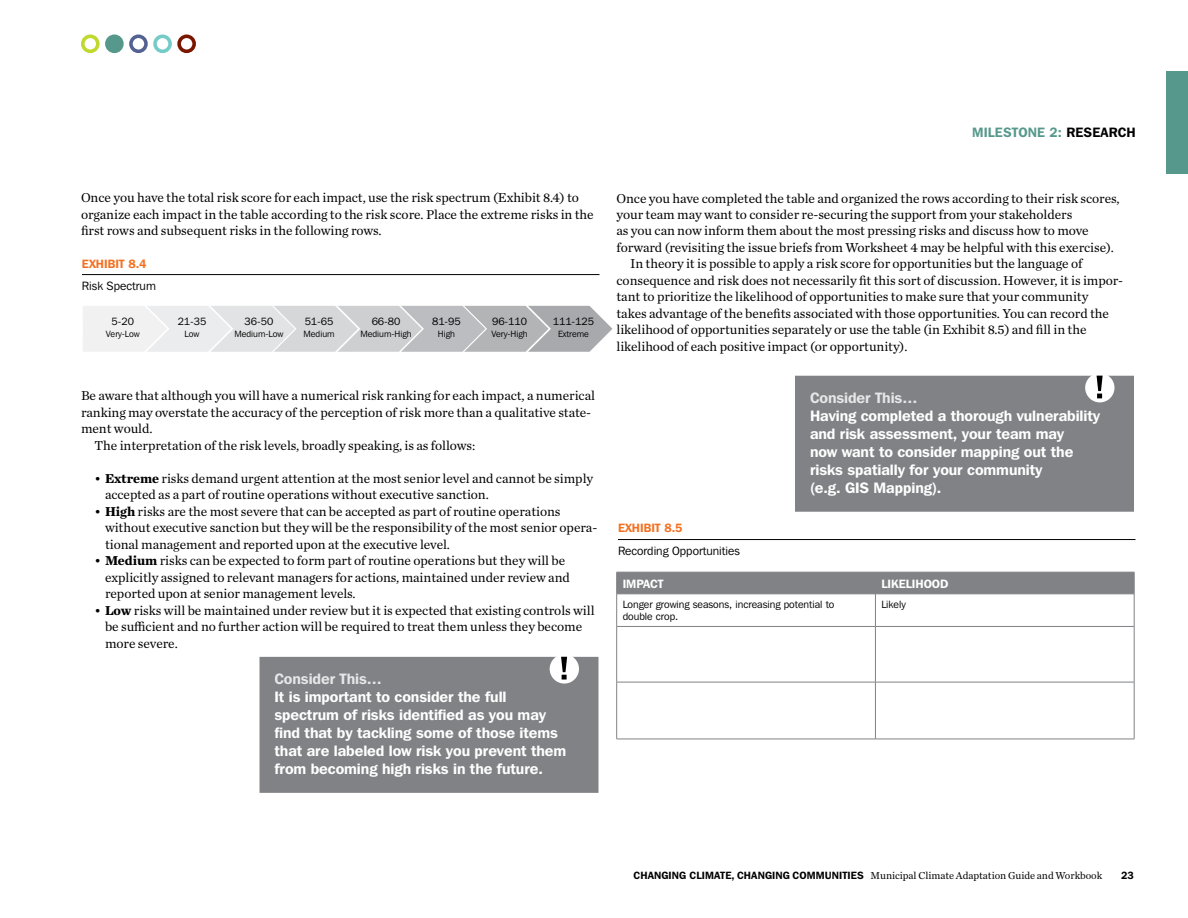
<style>
.page{position:relative;width:1188px;height:918px;background:#fff}
.page>*{position:absolute;margin:0;border:0;box-sizing:border-box;transform-origin:0 0}
.t1{font:600 15px/18px "Franklin Gothic IT Cby BT";letter-spacing:-.005em;color:#fff}
.t2{font:600 15px "Franklin Gothic IT Cby BT";letter-spacing:-.005em;color:#e6e7e8}
.t3{font:13.5px/16.5px "Chronicle Text G1";letter-spacing:-.005em;color:#000}
.t4{font:600 13.5px "Franklin Gothic IT Cby BT";letter-spacing:.01em;color:#56998c}
.t5{font:12px "Franklin Gothic IT Cby BT";color:#000}
.t6{font:600 12px "Franklin Gothic IT Cby BT";color:#f37021}
.t7{font:600 12px "Franklin Gothic IT Cby BT";color:#fff}
.t8{font:10.5px/12.6px "Franklin Gothic IT Cby BT";color:#000}
.t9{font:10.5px "Chronicle Text G1";letter-spacing:-.005em;color:#000}
.t10{font:600 10.5px "Franklin Gothic IT Cby BT";color:#000}
.t11{font:9px "Franklin Gothic IT Cby BT";color:#000}
.s1{color:#000}
.s2{font-weight:700}
.s3{font-family:"Franklin Gothic IT Cby BT";font-weight:600}
</style>
<div class="page">
<div style="left:1166px;top:71px;width:22px;height:103px;background:#56998c"></div>
<hr style="left:618px;top:539px;width:518px;height:1px;background:#000">
<hr style="left:82px;top:274px;width:517px;height:1px;background:#000">
<svg style="left:83px;top:306px;width:529px;height:46px"></svg>
<div style="left:267px;top:664px;width:324px;height:121px;background:#808285"></div>
<div style="left:260px;top:657px;width:338px;height:136px;border:15px solid #808285"></div>
<div style="left:550px;top:654px;width:29px;height:30px;background:#fff;border-radius:50%"></div>
<svg style="left:561px;top:657px;width:6px;height:23px"></svg>
<div style="left:802px;top:383px;width:324px;height:121px;background:#808285"></div>
<div style="left:795px;top:376px;width:339px;height:136px;border:15px solid #808285"></div>
<div style="left:1085px;top:373px;width:30px;height:29px;background:#fff;border-radius:50%"></div>
<svg style="left:1097px;top:376px;width:6px;height:22px"></svg>
<div style="left:616px;top:572px;width:519px;height:22px;background:#808285"></div>
<hr style="left:616px;top:594px;width:259px;height:1px;background:#808285">
<hr style="left:616px;top:594px;width:1px;height:32px;background:#808285">
<hr style="left:875px;top:594px;width:259px;height:1px;background:#808285">
<hr style="left:875px;top:594px;width:1px;height:32px;background:#808285">
<hr style="left:1134px;top:594px;width:1px;height:32px;background:#808285">
<hr style="left:616px;top:626px;width:259px;height:1px;background:#808285">
<hr style="left:616px;top:627px;width:1px;height:55px;background:#808285">
<hr style="left:875px;top:626px;width:259px;height:1px;background:#808285">
<hr style="left:875px;top:627px;width:1px;height:55px;background:#808285">
<hr style="left:1134px;top:627px;width:1px;height:55px;background:#808285">
<hr style="left:616px;top:682px;width:259px;height:1px;background:#808285">
<hr style="left:616px;top:682px;width:1px;height:57px;background:#808285">
<hr style="left:875px;top:682px;width:259px;height:1px;background:#808285">
<hr style="left:875px;top:682px;width:1px;height:57px;background:#808285">
<hr style="left:1134px;top:682px;width:1px;height:57px;background:#808285">
<hr style="left:616px;top:739px;width:259px;height:1px;background:#808285">
<hr style="left:875px;top:739px;width:259px;height:1px;background:#808285">
<div style="left:81px;top:34px;width:19px;height:19px;border:4px solid #c1d82f;border-radius:50%"></div>
<div style="left:177px;top:34px;width:19px;height:19px;border:4px solid #7a1600;border-radius:50%"></div>
<div style="left:107px;top:36px;width:15px;height:15px;background:#56998c;border-radius:50%"></div>
<div style="left:105px;top:34px;width:19px;height:19px;border:4px solid #56998c;border-radius:50%"></div>
<div style="left:153px;top:34px;width:19px;height:19px;border:4px solid #74cbc8;border-radius:50%"></div>
<div style="left:129px;top:34px;width:19px;height:19px;border:4px solid #546292;border-radius:50%"></div>
<p class="t4" style="left:972px;top:124px;width:165px">Milestone 2: <span class="s1">research</span></p>
<p class="t3" style="left:81px;top:189px;width:514px">Once you have the total risk score for each impact, use the risk spectrum (Exhibit 8.4) to organize each impact in the table according to the risk score. Place the extreme risks in the first rows and subsequent risks in the following rows.</p>
<p class="t6" style="left:82px;top:256px;width:66px">EXHI BIT 8.4</p>
<p class="t5" style="left:82px;top:278px;width:75px">Risk Spectrum</p>
<p class="t8" style="left:112px;top:315px;width:24px">5-20</p>
<p class="t11" style="left:106px;top:328px;width:35px">Very-Low</p>
<p class="t8" style="left:178px;top:315px;width:30px">21-35</p>
<p class="t11" style="left:185px;top:328px;width:16px">Low</p>
<p class="t8" style="left:245px;top:315px;width:30px">36-50</p>
<p class="t11" style="left:234px;top:328px;width:51px">Medium-Low</p>
<p class="t8" style="left:305px;top:315px;width:30px">51-65</p>
<p class="t11" style="left:304px;top:328px;width:33px">Medium</p>
<p class="t8" style="left:372px;top:315px;width:30px">66-80</p>
<p class="t11" style="left:360px;top:328px;width:53px">Medium-High</p>
<p class="t8" style="left:432px;top:315px;width:30px">81-95</p>
<p class="t11" style="left:438px;top:328px;width:19px">High</p>
<p class="t8" style="left:492px;top:315px;width:36px">96-110</p>
<p class="t11" style="left:492px;top:328px;width:38px">Very-High</p>
<p class="t8" style="left:553px;top:315px;width:43px">111-125</p>
<p class="t11" style="left:558px;top:328px;width:32px">Extreme</p>
<p class="t3" style="left:81px;top:387px;width:515px">Be aware that although you will have a numerical risk ranking for each impact, a numerical</p>
<p class="t3" style="left:81px;top:403px;width:512px">ranking may overstate the accuracy of the perception of risk more than a qualitative state-</p>
<p class="t3" style="left:81px;top:420px;width:73px">ment would.</p>
<p class="t3" style="left:95px;top:436px;width:382px">The interpretation of the risk levels, broadly speaking, is as follows:</p>
<p class="t3" style="left:105px;top:469px;width:490px;text-indent:-11px">• <span class="s2">Extreme</span> risks demand urgent attention at the most senior level and cannot be simply accepted as a part of routine operations without executive sanction.</p>
<p class="t3" style="left:105px;top:502px;width:494px;text-indent:-11px">• <span class="s2">High</span> risks are the most severe that can be accepted as part of routine operations without executive sanction but they will be the responsibility of the most senior opera&shy;tional management and reported upon at the executive level.</p>
<p class="t3" style="left:105px;top:552px;width:466px;text-indent:-11px">• <span class="s2">Medium</span> risks can be expected to form part of routine operations but they will be explicitly assigned to relevant managers for actions, maintained under review and reported upon at senior management levels.</p>
<p class="t3" style="left:105px;top:601px;width:491px;text-indent:-11px">• <span class="s2">Low</span> risks will be maintained under review but it is expected that existing controls will be sufficient and no further action will be required to treat them unless they become more severe.</p>
<p class="t2" style="left:274px;top:669px;width:109px">Consider This…</p>
<p class="t1" style="left:274px;top:687px;width:293px">It is important to consider the full spectrum of risks identified as you may find that by tackling some of those items that are labeled low risk you prevent them from becoming high risks in the future.</p>
<p class="t3" style="left:617px;top:189px;width:505px">Once you have completed the table and organized the rows according to their risk scores,</p>
<p class="t3" style="left:617px;top:206px;width:457px">your team may want to consider re-securing the support from your stakeholders</p>
<p class="t3" style="left:617px;top:222px;width:474px">as you can now inform them about the most pressing risks and discuss how to move</p>
<p class="t3" style="left:617px;top:238px;width:499px">forward (revisiting the issue briefs from Worksheet 4 may be helpful with this exercise).</p>
<p class="t3" style="left:630px;top:255px;width:454px">In theory it is possible to apply a risk score for opportunities but the language of</p>
<p class="t3" style="left:617px;top:271px;width:508px">consequence and risk does not necessarily fit this sort of discussion. However, it is impor-</p>
<p class="t3" style="left:617px;top:288px;width:473px">tant to prioritize the likelihood of opportunities to make sure that your community</p>
<p class="t3" style="left:617px;top:304px;width:494px">takes advantage of the benefits associated with those opportunities. You can record the</p>
<p class="t3" style="left:617px;top:321px;width:472px">likelihood of opportunities separately or use the table (in Exhibit 8.5) and fill in the</p>
<p class="t3" style="left:617px;top:337px;width:293px">likelihood of each positive impact (or opportunity).</p>
<p class="t6" style="left:618px;top:521px;width:66px">EXHI BIT 8.5</p>
<p class="t5" style="left:618px;top:543px;width:124px">Recording Opportunities</p>
<p class="t2" style="left:810px;top:388px;width:109px">Consider This…</p>
<p class="t1" style="left:810px;top:406px;width:292px">Having completed a thorough vulnerability and risk assessment, your team may<br>now want to consider mapping out the risks spatially for your community<br>(e.g. GIS</p>
<p class="t1" style="left:874px;top:478px;width:69px">Mapping).</p>
<p class="t7" style="left:623px;top:576px;width:8px">IMPA</p>
<p class="t7" style="left:650px;top:576px;width:15px">CT</p>
<p class="t7" style="left:881px;top:576px;width:8px">LIKELIHOOD</p>
<p class="t8" style="left:623px;top:598px;width:213px">Longer growing seasons, increasing potential to double crop.</p>
<p class="t8" style="left:881px;top:598px;width:26px">Likely</p>
<p class="t9" style="left:634px;top:868px;width:470px"><span class="s3">Changing Climate, Changing Communities</span> Municipal Climate Adaptation Guide and Workbook</p>
<p class="t10" style="left:1121px;top:869px;width:14px">23</p>
</div>
